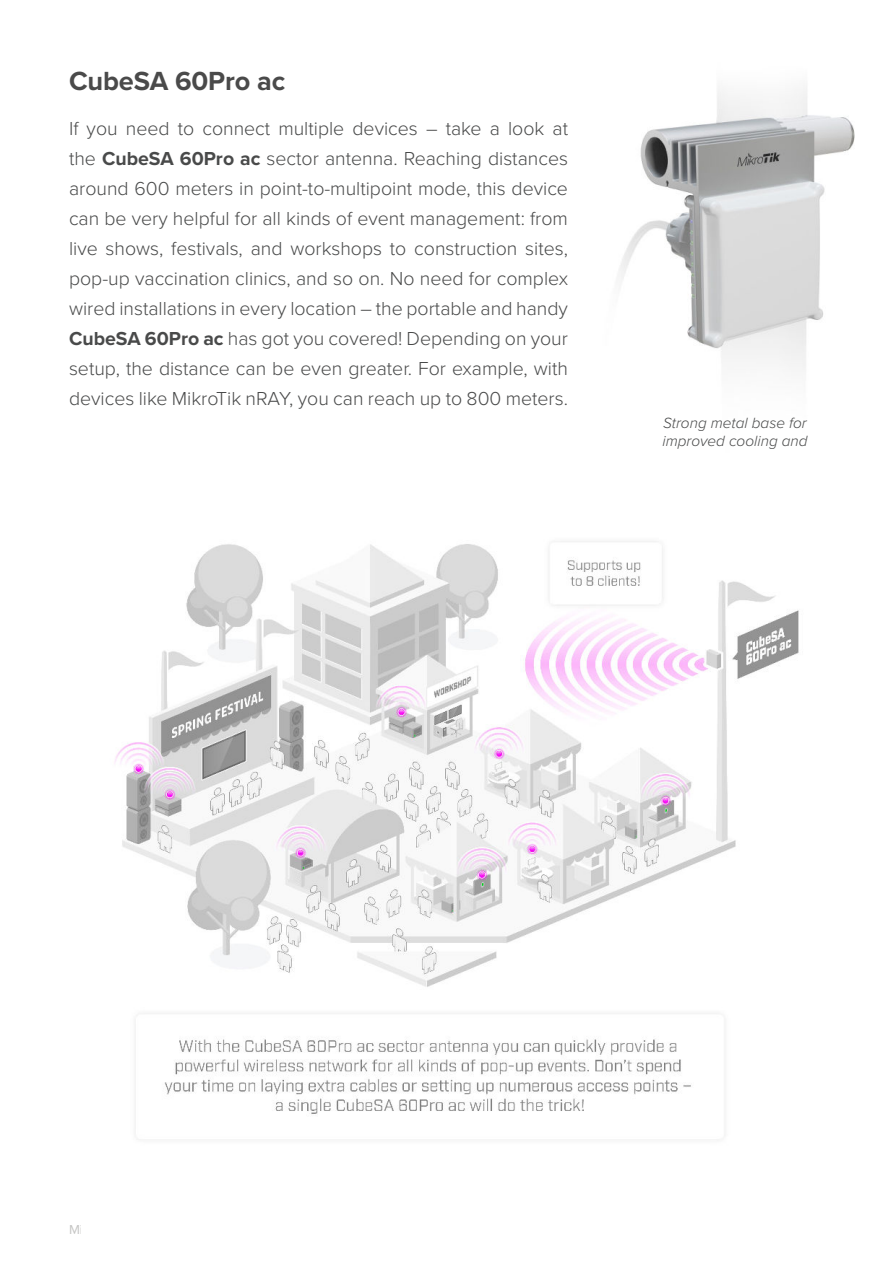
<style>
.page{position:relative;width:893px;height:1263px;background:#fff}
.page>*{position:absolute;margin:0;border:0;box-sizing:border-box;transform-origin:0 0}
.t1{font:700 27.15px "Proxima Nova";letter-spacing:-.005em;color:#4a4a4a}
.t2{font:300 19.5px/30px "Proxima Nova";color:#494a4a;text-align:justify}
.t3{font:italic 300 15.3px/18px "Proxima Nova";color:#494a4a}
.s1{font-weight:700}
</style>
<div class="page">
<img style="left:619px;top:86px;width:236px;height:284px">
<img style="left:114px;top:541px;width:685px;height:588px">
<h1 class="t1" style="left:69px;top:69px;width:218px">CubeSA 60Pro ac</h1>
<p class="t2" style="left:69px;top:114px;width:501px">If you need to connect multiple devices – take a look at the <span class="s1">CubeSA 60Pro ac</span> sector antenna. Reaching distances around 600 meters in point-to-multipoint mode, this device can be very helpful for all kinds of event management: from live shows, festivals, and workshops to construction sites, pop-up vaccination clinics, and so on. No need for complex wired installations in every location – the portable and handy <span class="s1">CubeSA 60Pro ac</span> has got you covered! Depending on your setup, the distance can be even greater. For example, with devices like MikroTik nRAY, you can reach up to 800 meters.</p>
<p class="t3" style="left:662px;top:415px;width:147px">Strong metal base for improved cooling and</p>
</div>
